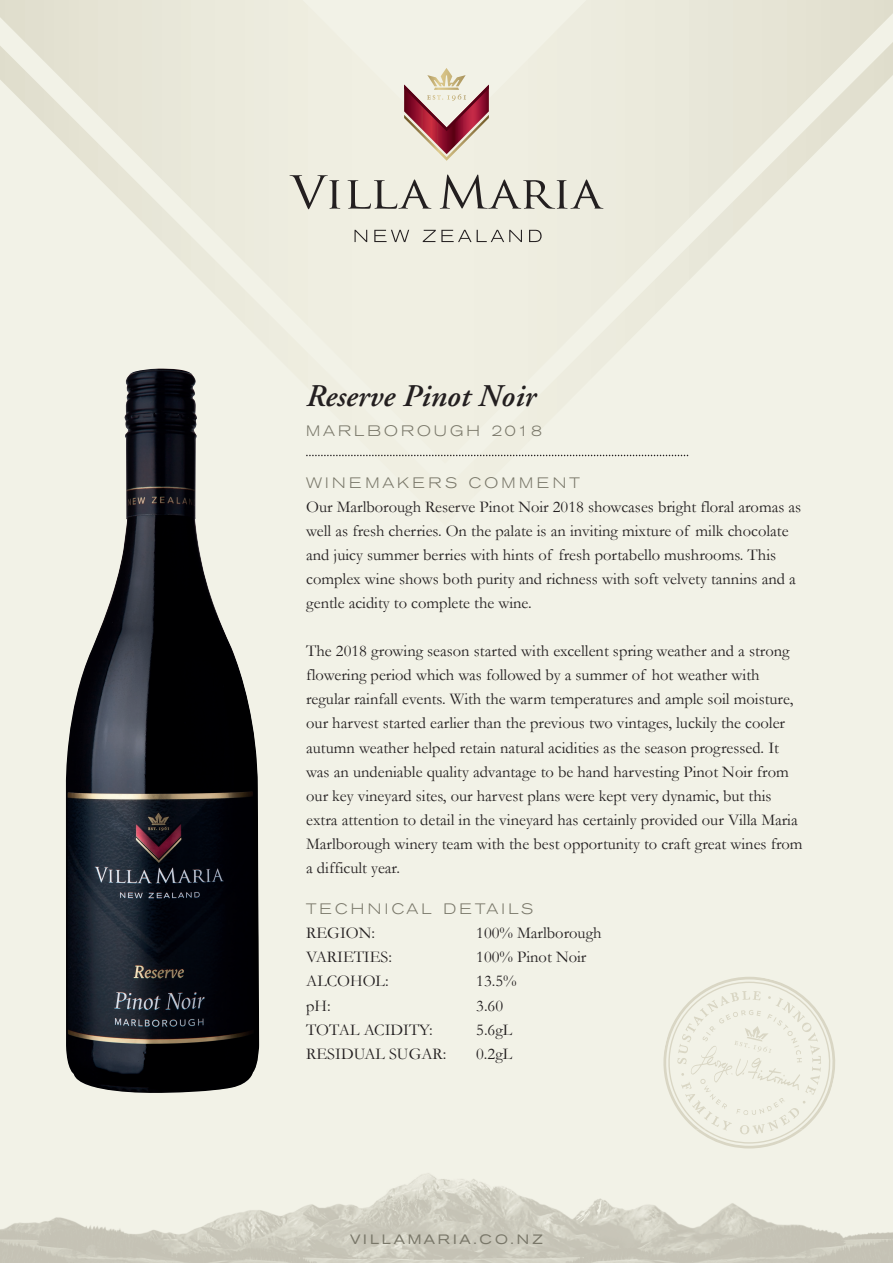
<style>
.page{position:relative;width:893px;height:1263px;background:#f2f2e7}
.page>*{position:absolute;margin:0;border:0;box-sizing:border-box;transform-origin:0 0}
.t1{font:italic 600 31.5px "Adobe Garamond";color:#231f20}
.t2{font:16.5px/24px "Garamond";color:#231f20}
.t3{font:300 expanded 15px "Akzidenz Grotesk BE";letter-spacing:.2em;color:#797769}
.t4{font:300 expanded 15px "Akzidenz Grotesk BE";letter-spacing:.22em;color:#797769}
.t5{font:expanded 13.5px "Akzidenz Grotesk BE";letter-spacing:.22em;color:#797769}
</style>
<div class="page">
<img style="left:0;top:1148px;width:893px;height:115px">
<svg style="left:0;top:0;width:893px;height:457px"></svg>
<svg style="left:355px;top:230px;width:12px;height:12px"></svg>
<svg style="left:374px;top:230px;width:35px;height:12px"></svg>
<svg style="left:423px;top:230px;width:99px;height:12px"></svg>
<svg style="left:529px;top:230px;width:13px;height:12px"></svg>
<svg style="left:289px;top:175px;width:51px;height:34px"></svg>
<svg style="left:348px;top:179px;width:83px;height:30px"></svg>
<svg style="left:440px;top:175px;width:163px;height:34px"></svg>
<svg style="left:404px;top:68px;width:85px;height:86px"></svg>
<img style="left:702px;top:1134px;width:94px;height:14px">
<img style="left:704px;top:1134px;width:91px;height:9px">
<svg style="left:663px;top:977px;width:172px;height:157px"></svg>
<svg style="left:306px;top:455px;width:382px;height:1px"></svg>
<img style="left:65px;top:369px;width:194px;height:724px">
<img style="left:704px;top:1085px;width:81px;height:30px">
<h1 class="t1" style="left:306px;top:379px;width:231px">Reserve Pinot Noir</h1>
<p class="t3" style="left:306px;top:422px;width:237px">MARLBOROUGH 2018</p>
<p class="t4" style="left:306px;top:475px;width:275px">WINEMAKERS COMMENT</p>
<p class="t2" style="left:306px;top:495px;width:497px">Our Marlborough Reserve Pinot Noir 2018 showcases bright floral aromas as well as fresh cherries. On the palate is an inviting mixture of milk chocolate and juicy summer berries with hints of fresh portabello mushrooms. This complex wine shows both purity and richness with soft velvety tannins and a gentle acidity to complete the wine.</p>
<p class="t2" style="left:306px;top:639px;width:498px">The 2018 growing season started with excellent spring weather and a strong flowering period which was followed by a summer of hot weather with regular rainfall events. With the warm temperatures and ample soil moisture, our harvest started earlier than the previous two vintages, luckily the cooler autumn weather helped retain natural acidities as the season progressed. It was an undeniable quality advantage to be hand harvesting Pinot Noir from our key vineyard sites, our harvest plans were kept very dynamic, but this extra attention to detail in the vineyard has certainly provided our Villa Maria Marlborough winery team with the best opportunity to craft great wines from a difficult year.</p>
<p class="t3" style="left:306px;top:901px;width:229px">TECHNICAL DETAILS</p>
<p class="t2" style="left:306px;top:921px;width:70px">REGION:</p>
<p class="t2" style="left:476px;top:921px;width:127px">100% Marlborough</p>
<p class="t2" style="left:306px;top:945px;width:88px">VARIETIES:</p>
<p class="t2" style="left:476px;top:945px;width:112px">100% Pinot Noir</p>
<p class="t2" style="left:306px;top:969px;width:84px">ALCOHOL:</p>
<p class="t2" style="left:476px;top:969px;width:42px">13.5%</p>
<p class="t2" style="left:306px;top:993px;width:26px">pH:</p>
<p class="t2" style="left:476px;top:993px;width:28px">3.60</p>
<p class="t2" style="left:306px;top:1017px;width:128px">TOTAL ACIDITY:</p>
<p class="t2" style="left:476px;top:1017px;width:37px">5.6gL</p>
<p class="t2" style="left:306px;top:1041px;width:142px">RESIDUAL SUGAR:</p>
<p class="t2" style="left:476px;top:1041px;width:37px">0.2gL</p>
<p class="t5" style="left:350px;top:1232px;width:194px">VILLAMARIA.CO.NZ</p>
</div>
